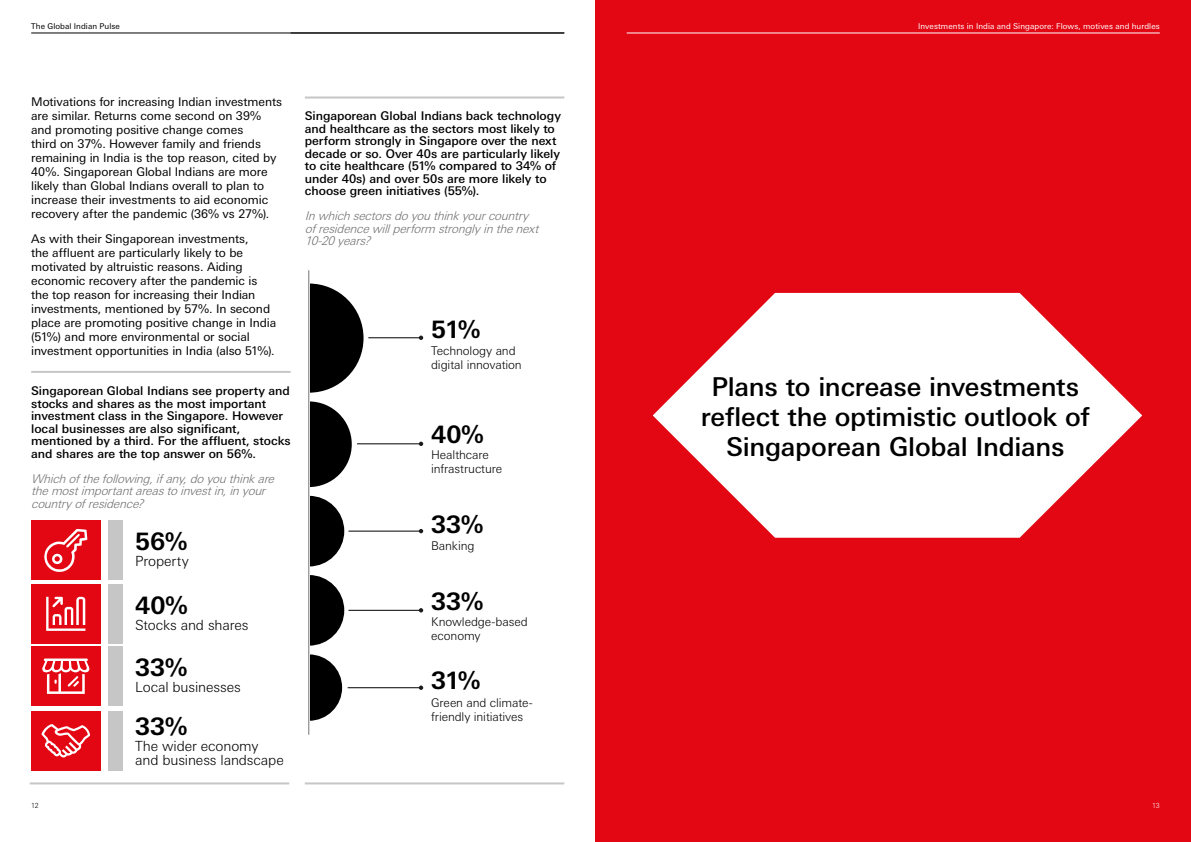
<style>
.page{position:relative;width:1191px;height:842px;background:#fff}
.page>*{position:absolute;margin:0;border:0;box-sizing:border-box;transform-origin:0 0}
.t1{font:500 26px/30px "Univers Nextfor HSBC";letter-spacing:-.01em;color:#000;text-align:center}
.t2{font:700 24px "Univers Nextfor HSBC";color:#000}
.t3{font:300 14px/14px "Univers Nextfor HSBC";letter-spacing:-.01em;color:#000}
.t4{font:12px/14px "Univers Nextfor HSBC";letter-spacing:-.005em;color:#000}
.t5{font:500 12px/12.5px "Univers Nextfor HSBC";letter-spacing:-.005em;color:#000}
.t6{font:italic 300 12px/12.5px "Univers Nextfor HSBC";color:#706f6f}
.t7{font:300 12px/14px "Univers Nextfor HSBC";letter-spacing:-.01em;color:#000}
.t8{font:8px "Univers Nextfor HSBC";letter-spacing:.01em;color:#fff}
.t9{font:8px "Univers Nextfor HSBC";letter-spacing:.01em;color:#000}
.t10{font:300 7px "Univers Nextfor HSBC";color:#000}
.t11{font:300 7px "Univers Nextfor HSBC";color:#fff}
</style>
<div class="page">
<hr style="left:305px;top:97px;width:259px;height:2px;background:#c6c6c6">
<div style="left:31px;top:521px;width:69px;height:59px;background:#e30613"></div>
<div style="left:31px;top:584px;width:69px;height:59px;background:#e30613"></div>
<div style="left:31px;top:646px;width:69px;height:60px;background:#e30613"></div>
<div style="left:31px;top:711px;width:69px;height:59px;background:#e30613"></div>
<div style="left:266px;top:401px;width:86px;height:86px;background:#000;border-radius:50%"></div>
<div style="left:274px;top:496px;width:70px;height:70px;background:#000;border-radius:50%"></div>
<div style="left:274px;top:575px;width:70px;height:71px;background:#000;border-radius:50%"></div>
<div style="left:276px;top:654px;width:66px;height:67px;background:#000;border-radius:50%"></div>
<svg style="left:309px;top:284px;width:54px;height:109px"></svg>
<hr style="left:357px;top:443px;width:64px;height:1px;background:#000">
<svg style="left:419px;top:442px;width:4px;height:4px"></svg>
<hr style="left:348px;top:531px;width:73px;height:1px;background:#000">
<svg style="left:419px;top:529px;width:4px;height:4px"></svg>
<hr style="left:348px;top:610px;width:73px;height:1px;background:#000">
<svg style="left:419px;top:608px;width:4px;height:4px"></svg>
<hr style="left:348px;top:687px;width:73px;height:1px;background:#000">
<svg style="left:419px;top:685px;width:4px;height:5px"></svg>
<hr style="left:368px;top:337px;width:53px;height:1px;background:#000">
<svg style="left:419px;top:336px;width:4px;height:4px"></svg>
<div style="left:258px;top:260px;width:51px;height:475px;background:#fff"></div>
<hr style="left:308px;top:270px;width:1px;height:465px;background:#767576">
<div style="left:595px;top:0;width:596px;height:842px;background:#e30613"></div>
<svg style="left:653px;top:293px;width:489px;height:245px;fill:#fff"></svg>
<hr style="left:626px;top:33px;width:533px;height:1px;background:#fff">
<hr style="left:305px;top:782px;width:259px;height:2px;background:#c6c6c6">
<hr style="left:30px;top:782px;width:259px;height:2px;background:#c6c6c6">
<hr style="left:31px;top:371px;width:260px;height:2px;background:#c6c6c6">
<div style="left:108px;top:711px;width:14px;height:59px;background:#c6c6c6"></div>
<div style="left:108px;top:521px;width:14px;height:59px;background:#c6c6c6"></div>
<div style="left:108px;top:584px;width:14px;height:59px;background:#c6c6c6"></div>
<div style="left:108px;top:646px;width:14px;height:60px;background:#c6c6c6"></div>
<svg style="left:42px;top:658px;width:47px;height:36px"></svg>
<svg style="left:44px;top:529px;width:43px;height:43px"></svg>
<svg style="left:46px;top:597px;width:39px;height:34px"></svg>
<svg style="left:42px;top:724px;width:48px;height:33px"></svg>
<hr style="left:31px;top:33px;width:533px;height:1px;background:#000">
<p class="t9" style="left:31px;top:20px;width:90px">The Global Indian Pulse</p>
<p class="t4" style="left:31px;top:94px;width:252px">Motivations for increasing Indian investments are similar. Returns come second on 39% and promoting positive change comes<br>third on 37%. However family and friends remaining in India is the top reason, cited by 40%. Singaporean Global Indians are more likely than Global Indians overall to plan to increase their investments to aid economic recovery after the pandemic (36% vs 27%).</p>
<p class="t4" style="left:31px;top:231px;width:247px">As with their Singaporean investments,<br>the affluent are particularly likely to be motivated by altruistic reasons. Aiding economic recovery after the pandemic is the top reason for increasing their Indian investments, mentioned by 57%. In second place are promoting positive change in India (51%) and more environmental or social investment opportunities in India (also 51%).</p>
<p class="t5" style="left:31px;top:384px;width:261px">Singaporean Global Indians see property and stocks and shares as the most important investment class in the Singapore. However local businesses are also significant, mentioned by a third. For the affluent, stocks and shares are the top answer on 56%.</p>
<p class="t6" style="left:31px;top:472px;width:248px">Whichofthefollowing,ifany,doyouthinkare themostimportantareastoinvestin,inyour countryofresidence?</p>
<h2 class="t2" style="left:135px;top:525px;width:54px">56%</h2>
<p class="t3" style="left:135px;top:553px;width:55px">Property</p>
<h2 class="t2" style="left:135px;top:588px;width:54px">40%</h2>
<p class="t3" style="left:135px;top:617px;width:115px">Stocks and shares</p>
<h2 class="t2" style="left:135px;top:650px;width:54px">33%</h2>
<p class="t3" style="left:135px;top:679px;width:107px">Local businesses</p>
<h2 class="t2" style="left:135px;top:709px;width:54px">33%</h2>
<p class="t10" style="left:31px;top:800px;width:9px">12</p>
<p class="t3" style="left:135px;top:738px;width:150px">The wider economy and business landscape</p>
<p class="t5" style="left:305px;top:109px;width:258px">Singaporean Global Indians back technology and healthcare as the sectors most likely to perform strongly in Singapore over the next decade or so. Over 40s are particularly likely to cite healthcare (51% compared to 34% of under 40s) and over 50s are more likely to choose green initiatives (55%).</p>
<p class="t6" style="left:305px;top:209px;width:239px">Inwhichsectorsdoyouthinkyourcountry ofresidencewillperform stronglyinthenext<br>10-20years?</p>
<h2 class="t2" style="left:431px;top:313px;width:50px">51%</h2>
<p class="t7" style="left:431px;top:343px;width:92px">Technology and digital innovation</p>
<h2 class="t2" style="left:431px;top:418px;width:54px">40%</h2>
<p class="t7" style="left:431px;top:446px;width:73px">Healthcare infrastructure</p>
<h2 class="t2" style="left:431px;top:507px;width:54px">33%</h2>
<p class="t7" style="left:431px;top:538px;width:45px">Banking</p>
<h2 class="t2" style="left:431px;top:584px;width:54px">33%</h2>
<p class="t7" style="left:431px;top:614px;width:98px">Knowledge-based economy</p>
<h2 class="t2" style="left:431px;top:663px;width:51px">31%</h2>
<p class="t7" style="left:431px;top:695px;width:103px">Green and climate&shy;friendly initiatives</p>
<p class="t8" style="left:918px;top:21px;width:243px">Investments in India and Singapore: Flows, motives and hurdles</p>
<h1 class="t1" style="left:701px;top:370px;width:390px">Plans to increase investments reflect the optimistic outlook of<br>Singaporean Global Indians</h1>
<p class="t11" style="left:1152px;top:800px;width:9px">13</p>
</div>
